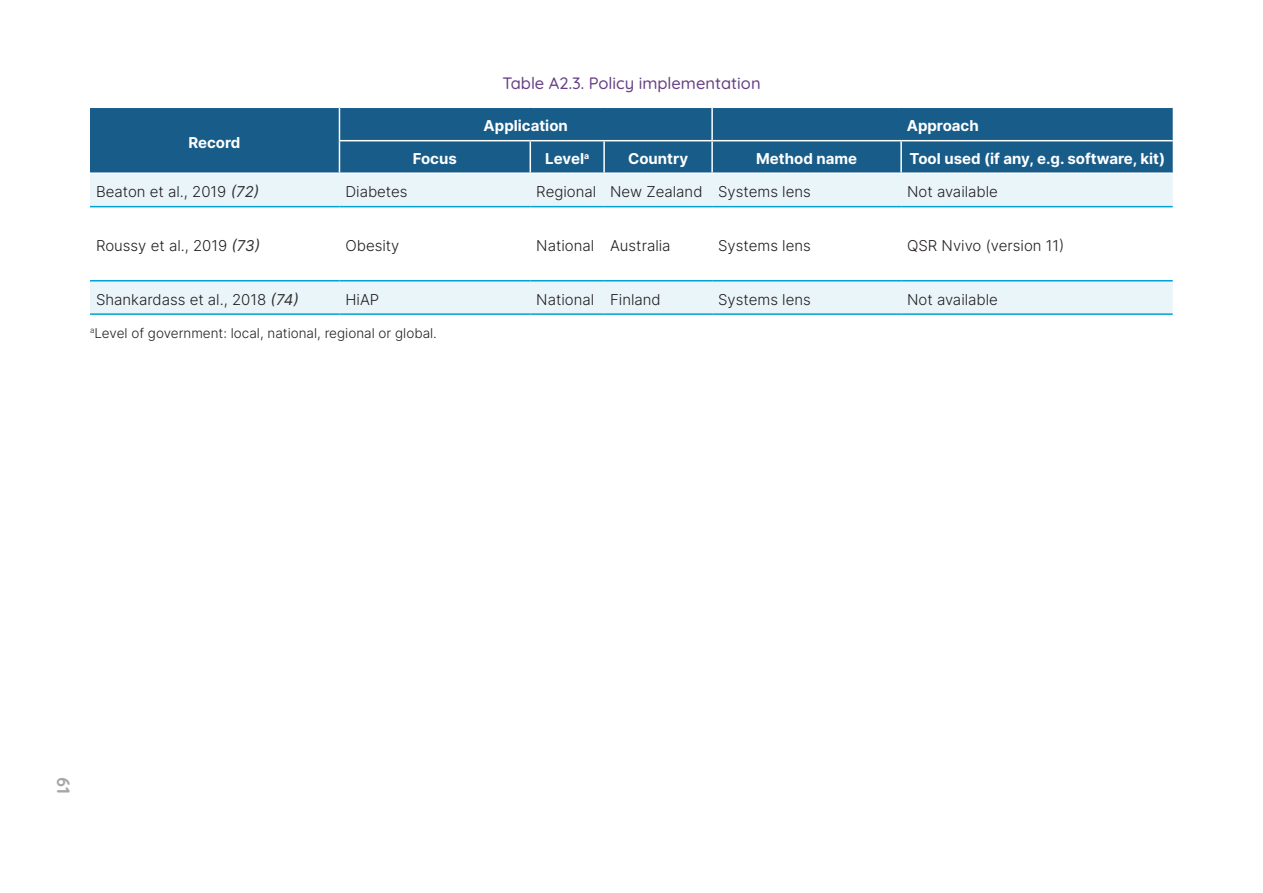
<style>
.page{position:relative;width:1263px;height:893px;background:#fff}
.page>*{position:absolute;margin:0;border:0;box-sizing:border-box;transform-origin:0 0}
.t1{font:300 18px "Quicksand";color:#a5a6aa}
.description{font:300 16.5px "Quicksand";color:#663f84}
.left{font:15px "Inter";color:#231f20}
.t2{font:15px "Inter";color:#fff}
.t3{font:13.5px "Inter";color:#231f20}
.s1{color:#312f30}
</style>
<div class="page">
<div style="left:90px;top:108px;width:1083px;height:64px;background:#185c8a"></div>
<svg style="left:90px;top:174px;width:1083px;height:139px"></svg>
<hr style="left:339px;top:108px;width:1px;height:32px;background:#fff">
<hr style="left:711px;top:108px;width:2px;height:32px;background:#fff">
<hr style="left:339px;top:140px;width:191px;height:1px;background:#fff">
<hr style="left:339px;top:141px;width:1px;height:31px;background:#fff">
<hr style="left:530px;top:140px;width:74px;height:1px;background:#fff">
<hr style="left:529px;top:141px;width:2px;height:31px;background:#fff">
<hr style="left:604px;top:140px;width:108px;height:1px;background:#fff">
<hr style="left:603px;top:141px;width:2px;height:31px;background:#fff">
<hr style="left:712px;top:140px;width:189px;height:1px;background:#fff">
<hr style="left:711px;top:141px;width:2px;height:31px;background:#fff">
<hr style="left:901px;top:140px;width:272px;height:1px;background:#fff">
<hr style="left:900px;top:141px;width:2px;height:31px;background:#fff">
<hr style="left:90px;top:206px;width:249px;height:1px;background:#00a3d2">
<hr style="left:339px;top:206px;width:191px;height:1px;background:#00a3d2">
<hr style="left:530px;top:206px;width:74px;height:1px;background:#00a3d2">
<hr style="left:604px;top:206px;width:108px;height:1px;background:#00a3d2">
<hr style="left:712px;top:206px;width:189px;height:1px;background:#00a3d2">
<hr style="left:901px;top:206px;width:272px;height:1px;background:#00a3d2">
<hr style="left:90px;top:280px;width:249px;height:1px;background:#00a3d2">
<hr style="left:339px;top:280px;width:191px;height:1px;background:#00a3d2">
<hr style="left:530px;top:280px;width:74px;height:1px;background:#00a3d2">
<hr style="left:604px;top:280px;width:108px;height:1px;background:#00a3d2">
<hr style="left:712px;top:280px;width:189px;height:1px;background:#00a3d2">
<hr style="left:901px;top:280px;width:272px;height:1px;background:#00a3d2">
<hr style="left:90px;top:313px;width:249px;height:2px;background:#00a3d2">
<hr style="left:339px;top:313px;width:191px;height:2px;background:#00a3d2">
<hr style="left:530px;top:313px;width:74px;height:2px;background:#00a3d2">
<hr style="left:604px;top:313px;width:108px;height:2px;background:#00a3d2">
<hr style="left:712px;top:313px;width:189px;height:2px;background:#00a3d2">
<hr style="left:901px;top:313px;width:272px;height:2px;background:#00a3d2">
<p class="description" style="left:502px;top:70px;width:260px">Table A2.3. Policy implementation</p>
<p class="t2" style="left:188px;top:131px;width:53px">Record</p>
<p class="t2" style="left:484px;top:115px;width:86px">Application</p>
<p class="t2" style="left:907px;top:115px;width:74px">Approach</p>
<p class="t2" style="left:413px;top:148px;width:45px">Focus</p>
<p class="t2" style="left:545px;top:148px;width:45px">Level<sup>a</sup></p>
<p class="t2" style="left:628px;top:148px;width:62px">Country</p>
<p class="t2" style="left:756px;top:148px;width:102px">Method name</p>
<p class="t2" style="left:909px;top:148px;width:257px">Tool used (if any, e.g. software, kit)</p>
<p class="left" style="left:96px;top:181px;width:165px">Beaton et al., 2019 <span class="s1">(72)</span></p>
<p class="left" style="left:345px;top:181px;width:64px">Diabetes</p>
<p class="left" style="left:536px;top:181px;width:61px">Regional</p>
<p class="left" style="left:610px;top:181px;width:94px">New Zealand</p>
<p class="left" style="left:718px;top:181px;width:94px">Systems lens</p>
<p class="left" style="left:907px;top:181px;width:92px">Not available</p>
<p class="left" style="left:96px;top:235px;width:166px">Roussy et al., 2019 <span class="s1">(73)</span></p>
<p class="left" style="left:345px;top:235px;width:55px">Obesity</p>
<p class="left" style="left:536px;top:235px;width:59px">National</p>
<p class="left" style="left:610px;top:235px;width:62px">Australia</p>
<p class="left" style="left:718px;top:235px;width:94px">Systems lens</p>
<p class="left" style="left:907px;top:235px;width:159px">QSR Nvivo (version 11)</p>
<p class="left" style="left:96px;top:288px;width:204px">Shankardass et al., 2018 <span class="s1">(74)</span></p>
<p class="left" style="left:345px;top:288px;width:35px">HiAP</p>
<p class="left" style="left:536px;top:288px;width:59px">National</p>
<p class="left" style="left:610px;top:288px;width:52px">Finland</p>
<p class="left" style="left:718px;top:288px;width:94px">Systems lens</p>
<p class="left" style="left:907px;top:288px;width:92px">Not available</p>
<p class="t3" style="left:90px;top:323px;width:348px"><sup>a</sup>Level of government: local, national, regional or global.</p>
<p class="t1" style="left:77px;top:777px;width:18px;rotate:90deg">61</p>
</div>
